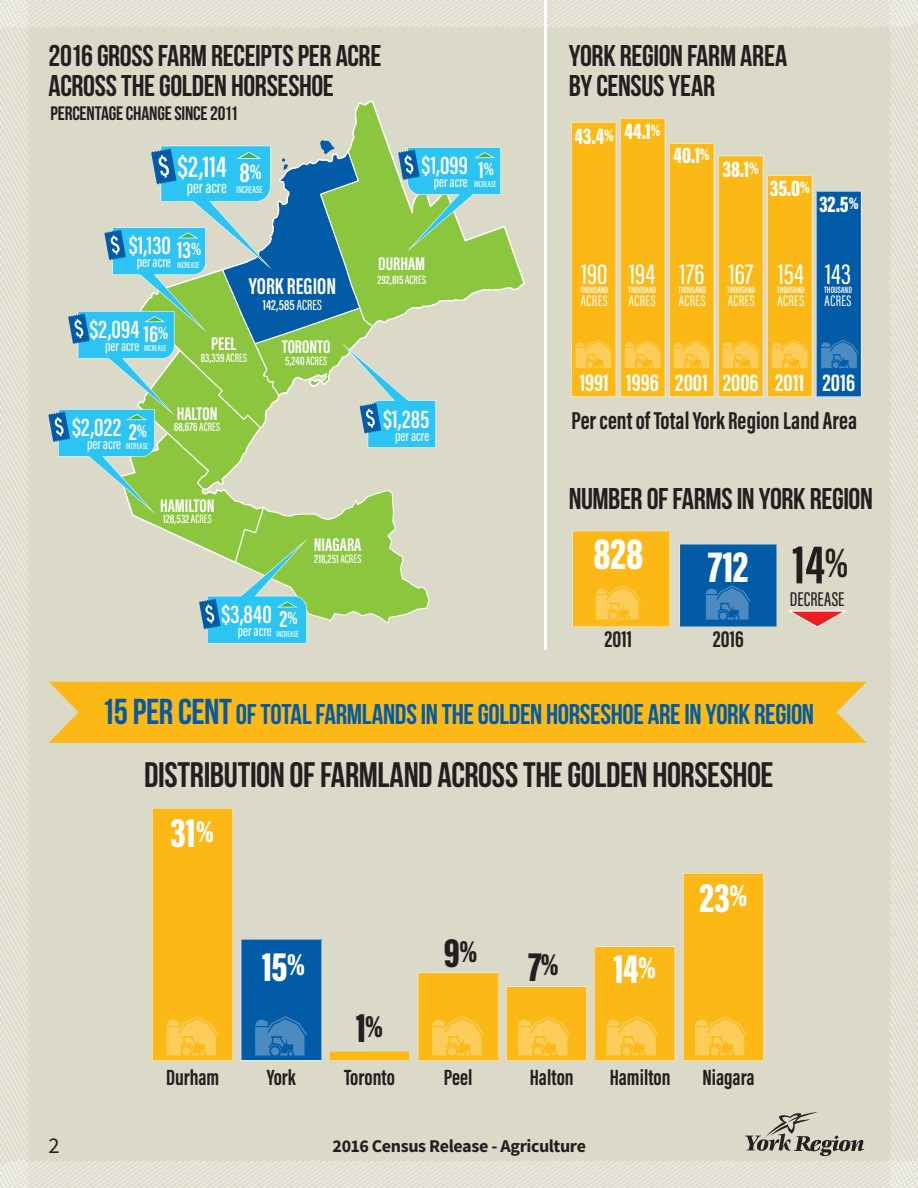
<style>
.page{position:relative;width:918px;height:1188px;background:#fff}
.page>*{position:absolute;margin:0;border:0;box-sizing:border-box;transform-origin:0 0}
.t1{font:700 56.4px "Acumin Pro Extra Cond";color:#231f20}
.t2{font:900 45.3px "Acumin Pro Extra Cond";letter-spacing:-.01em;color:#fff}
.t3{font:900 42.45px "Acumin Pro Extra Cond";letter-spacing:-.01em;color:#fff}
.t4{font:900 42.45px "Acumin Pro Extra Cond";color:#231f20}
.subhead{font:35.4px "Bebas Neue";letter-spacing:-.015em;color:#231f20}
.t5{font:600 31.05px "Acumin Pro Extra Cond";color:#fff}
.subhead-2{font:30px/30px "Bebas Neue";letter-spacing:-.015em;color:#231f20}
.t6{font:500 29.85px "Acumin Pro Extra Cond";color:#fff}
.t7{font:700 28.65px "Acumin Pro Extra Cond";color:#fff}
.subhead-3{font:28.5px "Bebas Neue";letter-spacing:-.015em;color:#015ba7}
.t8{font:600 26.4px "Acumin Pro Extra Cond";letter-spacing:.005em;color:#fff}
.t9{font:700 25.2px/38px "Acumin Pro Extra Cond";color:#231f20}
.t10{font:700 25.2px "Acumin Pro Extra Cond";color:#fff}
.t11{font:700 24.3px "Acumin Pro Extra Cond";color:#fff}
.t12{font:700 24px "Acumin Pro Extra Cond";letter-spacing:.005em;color:#231f20}
.t13{font:700 23.55px "Acumin Pro Extra Cond";color:#fff}
.t14{font:900 23.4px "Acumin Pro Extra Cond";letter-spacing:-.005em;color:#fff}
.t15{font:700 22.65px "Acumin Pro Extra Cond";color:#231f20}
.t16{font:22.5px "Source Sans Pro";color:#231f20}
.t17{font:500 20.55px "Acumin Pro Extra Cond";letter-spacing:.005em;color:#231f20}
.subhead-4{font:19.5px "Bebas Neue";letter-spacing:-.015em;color:#231f20}
.t18{font:700 18.9px "Acumin Pro Extra Cond";color:#fff}
.t19{font:500 18.15px "Acumin Pro Extra Cond";color:#fff}
.t20{font:700 18px "Source Sans Pro";letter-spacing:-.02em;color:#231f20}
.t21{font:15.75px "Acumin Pro Extra Cond";letter-spacing:.025em;color:#fff}
.t22{font:500 15.45px "Acumin Pro Extra Cond";color:#fff}
.t23{font:600 15px "Acumin Pro Extra Cond";letter-spacing:.005em;color:#fff}
.t24{font:600 12.6px "Acumin Pro Extra Cond";color:#fff}
.t25{font:500 10.35px "Acumin Pro Extra Cond";color:#fff}
.t26{font:600 9.45px "Acumin Pro Extra Cond";color:#fff}
.t27{font:500 8.85px "Acumin Pro Extra Cond";color:#fff}
.s1{font-size:22.05px}
.s2{font-weight:500}
.s3{font-size:18.75px}
.s4{font-size:17.55px}
.s5{color:#fff}
.s6{font-size:43.35px}
.s7{font-size:36px}
.s8{font-size:31.8px}
</style>
<div class="page">
<img style="left:0;top:0;width:918px;height:1188px">
<svg style="left:319px;top:100px;width:207px;height:229px;background:#d1d7b8"></svg>
<svg style="left:48px;top:140px;width:453px;height:503px;background:#9ec8a7"></svg>
<hr style="left:545px;top:0;width:2px;height:649px;background:#fff">
<svg style="left:571px;top:118px;width:290px;height:279px;background:#dfb540"></svg>
<svg style="left:330px;top:1051px;width:80px;height:9px"></svg>
<svg style="left:152px;top:808px;width:81px;height:253px;background:#fcba1c"></svg>
<svg style="left:241px;top:939px;width:80px;height:122px;background:#1165ac"></svg>
<svg style="left:506px;top:987px;width:81px;height:74px;background:#fcbe28"></svg>
<svg style="left:418px;top:973px;width:80px;height:88px;background:#fcbc24"></svg>
<svg style="left:595px;top:946px;width:80px;height:115px;background:#fbbc22"></svg>
<svg style="left:683px;top:873px;width:81px;height:188px;background:#fcbb20"></svg>
<div style="left:49px;top:682px;width:818px;height:61px;background:#fcb814"></div>
<svg style="left:680px;top:544px;width:97px;height:83px;background:#0e63ab"></svg>
<svg style="left:572px;top:531px;width:98px;height:96px;background:#fbbb21"></svg>
<svg style="left:787px;top:611px;width:60px;height:17px"></svg>
<svg style="left:745px;top:1112px;width:119px;height:44px;background:#b6b3a6"></svg>
<p class="subhead-2" style="left:49px;top:40px;width:334px">2016 GROSS FARM RECEIPTS PER ACRE<br>ACROSS THE GOLDEN HORSESHOE</p>
<p class="subhead-4" style="left:51px;top:102px;width:189px">PERCENTAGE CHANGE SINCE 2011</p>
<p class="t5" style="left:177px;top:148px;width:51px">$2,114</p>
<p class="t19" style="left:187px;top:176px;width:42px">per acre</p>
<p class="t7" style="left:239px;top:155px;width:24px">8<span class="s1">%</span></p>
<p class="t25" style="left:236px;top:183px;width:28px">INCREASE</p>
<p class="t8" style="left:129px;top:229px;width:44px">$1,130</p>
<p class="t22" style="left:137px;top:253px;width:66px">per acre <sup>13</sup><sup>%</sup></p>
<p class="t27" style="left:177px;top:259px;width:24px">INCREASE</p>
<p class="t13" style="left:249px;top:271px;width:89px">YORK REGION</p>
<p class="t23" style="left:263px;top:296px;width:61px">142,585 <span class="s2">ACRES</span></p>
<p class="t8" style="left:89px;top:313px;width:52px">$2,094</p>
<p class="t22" style="left:105px;top:337px;width:64px">per acre <sup>16</sup><sup>%</sup></p>
<p class="t27" style="left:144px;top:343px;width:24px">INCREASE</p>
<p class="t18" style="left:211px;top:332px;width:27px">PEEL</p>
<p class="t24" style="left:201px;top:350px;width:48px">83,339 <span class="s2">ACRES</span></p>
<p class="t8" style="left:72px;top:411px;width:51px">$2,022</p>
<p class="t22" style="left:87px;top:435px;width:61px">per acre <sup>2</sup><sup>%</sup></p>
<p class="t27" style="left:126px;top:441px;width:24px">INCREASE</p>
<p class="t18" style="left:177px;top:402px;width:42px">HALTON</p>
<p class="t24" style="left:174px;top:419px;width:48px">68,676 <span class="s2">ACRES</span></p>
<p class="t18" style="left:282px;top:335px;width:50px">TORONTO</p>
<p class="t24" style="left:285px;top:353px;width:43px">5,240 <span class="s2">ACRES</span></p>
<p class="t8" style="left:422px;top:149px;width:48px">$1,099</p>
<p class="t22" style="left:434px;top:173px;width:36px">per acre</p>
<p class="t11" style="left:478px;top:155px;width:17px">1<span class="s3">%</span></p>
<p class="t27" style="left:474px;top:179px;width:24px">INCREASE</p>
<p class="t18" style="left:378px;top:252px;width:48px">DURHAM</p>
<p class="t24" style="left:377px;top:272px;width:50px">292,815 <span class="s2">ACRES</span></p>
<p class="t8" style="left:383px;top:403px;width:48px">$1,285</p>
<p class="t22" style="left:395px;top:426px;width:36px">per acre</p>
<p class="t18" style="left:160px;top:494px;width:56px">HAMILTON</p>
<p class="t24" style="left:163px;top:512px;width:50px">128,532 <span class="s2">ACRES</span></p>
<p class="t18" style="left:314px;top:533px;width:49px">NIAGARA</p>
<p class="t24" style="left:314px;top:551px;width:49px">218,251 <span class="s2">ACRES</span></p>
<p class="t8" style="left:221px;top:598px;width:52px">$3,840</p>
<p class="t22" style="left:238px;top:622px;width:61px">per acre <sup>2</sup><sup>%</sup></p>
<p class="t27" style="left:276px;top:628px;width:24px">INCREASE</p>
<p class="subhead-2" style="left:569px;top:40px;width:220px">YORK REGION FARM AREA<br>BY CENSUS YEAR</p>
<p class="t14" style="left:574px;top:119px;width:88px">43.4<span class="s4">%</span> 44.1<sup>%</sup></p>
<p class="t14" style="left:674px;top:141px;width:38px">40.1<span class="s4">%</span></p>
<p class="t14" style="left:723px;top:155px;width:38px">38.1<span class="s4">%</span></p>
<p class="t14" style="left:770px;top:174px;width:42px">35.0<span class="s4">%</span></p>
<p class="t14" style="left:819px;top:189px;width:41px">32.5<span class="s4">%</span></p>
<p class="t6" style="left:581px;top:256px;width:28px">190</p>
<p class="t26" style="left:580px;top:285px;width:29px">THOUSAND</p>
<p class="t21" style="left:581px;top:291px;width:28px">ACRES</p>
<p class="t6" style="left:629px;top:256px;width:28px">194</p>
<p class="t26" style="left:628px;top:285px;width:29px">THOUSAND</p>
<p class="t21" style="left:629px;top:291px;width:28px">ACRES</p>
<p class="t6" style="left:680px;top:256px;width:27px">176</p>
<p class="t26" style="left:678px;top:285px;width:29px">THOUSAND</p>
<p class="t21" style="left:679px;top:291px;width:28px">ACRES</p>
<p class="t6" style="left:729px;top:256px;width:27px">167</p>
<p class="t26" style="left:727px;top:285px;width:29px">THOUSAND</p>
<p class="t21" style="left:728px;top:291px;width:28px">ACRES</p>
<p class="t6" style="left:778px;top:256px;width:28px">154</p>
<p class="t26" style="left:777px;top:285px;width:29px">THOUSAND</p>
<p class="t21" style="left:777px;top:291px;width:28px">ACRES</p>
<p class="t6" style="left:825px;top:256px;width:28px">143</p>
<p class="t26" style="left:824px;top:285px;width:29px">THOUSAND</p>
<p class="t21" style="left:825px;top:291px;width:28px">ACRES</p>
<p class="t9" style="left:572px;top:363px;width:287px;text-indent:55px"><span class="s5">1996 2001<br></span>Per cent of Total York Region Land Area</p>
<p class="t10" style="left:580px;top:367px;width:31px">1991</p>
<p class="t10" style="left:723px;top:367px;width:134px">2006 2011 2016</p>
<p class="subhead-2" style="left:569px;top:483px;width:306px">NUMBER OF FARMS IN YORK REGION</p>
<p class="t2" style="left:594px;top:526px;width:51px">828</p>
<p class="t2" style="left:708px;top:539px;width:42px">712</p>
<p class="t12" style="left:605px;top:624px;width:29px">2011</p>
<p class="t12" style="left:713px;top:624px;width:33px">2016</p>
<p class="t1" style="left:793px;top:530px;width:57px">14<span class="s6">%</span></p>
<p class="t17" style="left:790px;top:586px;width:56px">DECREASE</p>
<p class="subhead-3" style="left:101px;top:698px;width:714px"><span class="s7">15 PER CENT</span> OF TOTAL FARMLANDS IN THE GOLDEN HORSESHOE ARE IN YORK REGION</p>
<p class="subhead" style="left:144px;top:755px;width:631px">DISTRIBUTION OF FARMLAND ACROSS THE GOLDEN HORSESHOE</p>
<p class="t3" style="left:170px;top:807px;width:45px">31<span class="s8">%</span></p>
<p class="t4" style="left:444px;top:927px;width:35px">9<span class="s8">%</span></p>
<p class="t3" style="left:262px;top:940px;width:44px">15<span class="s8">%</span></p>
<p class="t3" style="left:614px;top:943px;width:44px">14<span class="s8">%</span></p>
<p class="t4" style="left:528px;top:940px;width:32px">7<span class="s8">%</span></p>
<p class="t4" style="left:356px;top:1002px;width:29px">1<span class="s8">%</span></p>
<p class="t3" style="left:699px;top:871px;width:49px">23<span class="s8">%</span></p>
<p class="t15" style="left:166px;top:1064px;width:55px">Durham</p>
<p class="t15" style="left:267px;top:1064px;width:30px">York</p>
<p class="t15" style="left:344px;top:1064px;width:52px">Toronto</p>
<p class="t15" style="left:444px;top:1064px;width:30px">Peel</p>
<p class="t15" style="left:530px;top:1064px;width:45px">Halton</p>
<p class="t15" style="left:610px;top:1064px;width:62px">Hamilton</p>
<p class="t15" style="left:703px;top:1064px;width:54px">Niagara</p>
<p class="t16" style="left:49px;top:1131px;width:13px">2</p>
<p class="t20" style="left:333px;top:1135px;width:255px">2016 Census Release - Agriculture</p>
</div>
